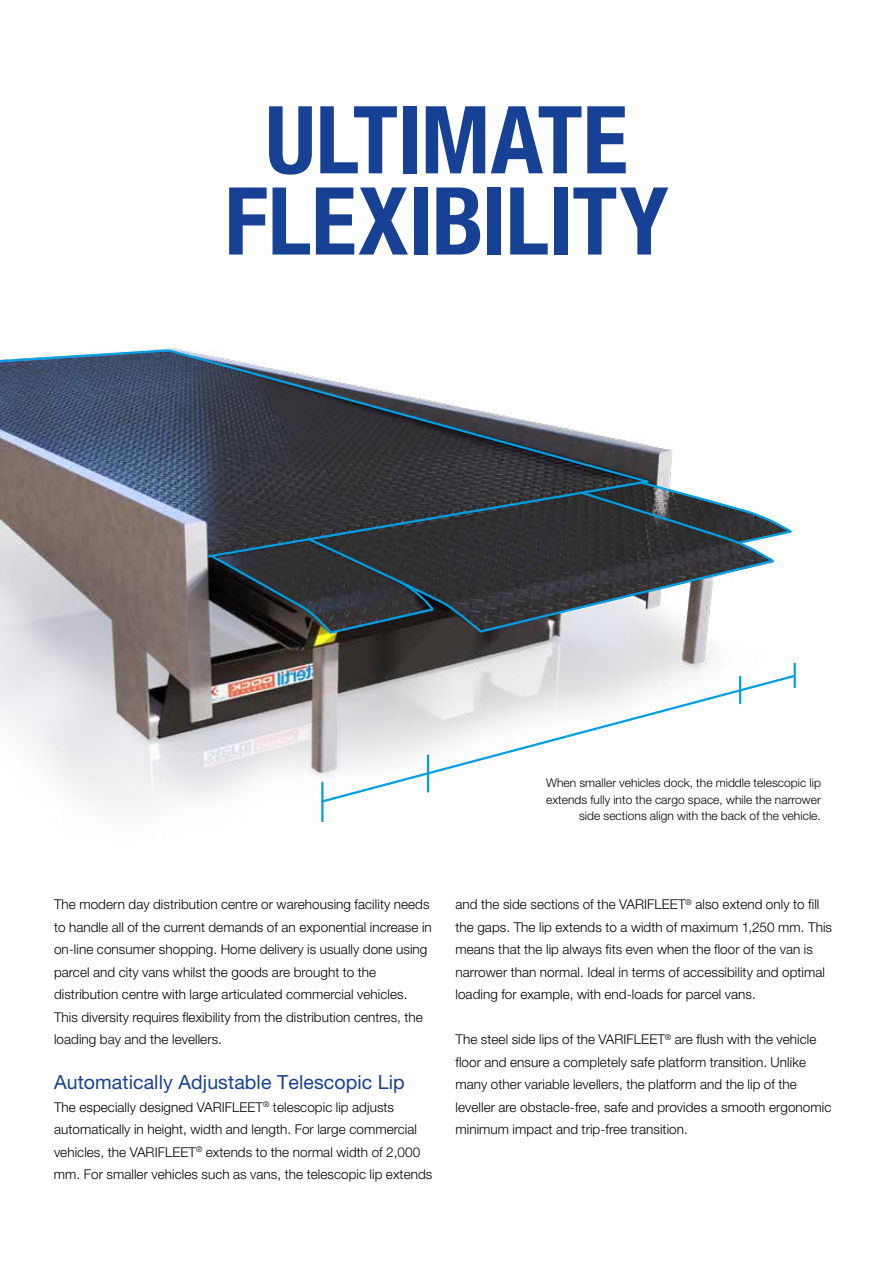
<style>
.page{position:relative;width:893px;height:1263px;background:#fff}
.page>*{position:absolute;margin:0;border:0;box-sizing:border-box;transform-origin:0 0}
.t1{font:700 condensed 93.9px/81.2px "Helvetica Neue LT Pro";letter-spacing:-.005em;color:#164194;text-align:center}
.t2{font:19.5px "Helvetica Neue LT Pro";letter-spacing:.005em;color:#164194}
.t3{font:300 13.5px/22.5px "Helvetica Neue LT Pro";letter-spacing:.005em;color:#000}
.t4{font:300 12px/16.5px "Helvetica Neue LT Pro";letter-spacing:.005em;color:#000;text-align:right}
</style>
<div class="page">
<img style="left:0;top:446px;width:796px;height:377px">
<svg style="left:320px;top:673px;width:476px;height:131px"></svg>
<hr style="left:321px;top:783px;width:2px;height:38px;background:#009fe3">
<hr style="left:794px;top:664px;width:2px;height:23px;background:#009fe3">
<hr style="left:739px;top:677px;width:2px;height:26px;background:#009fe3">
<hr style="left:427px;top:755px;width:2px;height:37px;background:#009fe3">
<svg style="left:0;top:348px;width:658px;height:211px"></svg>
<svg style="left:308px;top:491px;width:467px;height:140px;background:#54595d"></svg>
<svg style="left:210px;top:554px;width:225px;height:81px;background:#30363a"></svg>
<svg style="left:640px;top:481px;width:153px;height:65px"></svg>
<h1 class="t1" style="left:224px;top:98px;width:446px">ULTIMATE<br>FLEXIBILITY</h1>
<p class="t4" style="left:546px;top:774px;width:276px">When smaller vehicles dock, the middle telescopic lip extends fully into the cargo space, while the narrower side sections align with the back of the vehicle.</p>
<p class="t3" style="left:54px;top:893px;width:379px">The modern day distribution centre or warehousing facility needs to handle all of the current demands of an exponential increase in on-line consumer shopping. Home delivery is usually done using parcel and city vans whilst the goods are brought to the distribution centre with large articulated commercial vehicles.<br>This diversity requires flexibility from the distribution centres, the loading bay and the levellers.</p>
<h2 class="t2" style="left:54px;top:1070px;width:352px">Automatically Adjustable Telescopic Lip</h2>
<p class="t3" style="left:54px;top:1095px;width:380px">The especially designed VARIFLEET<sup>®</sup> telescopic lip adjusts automatically in height, width and length. For large commercial vehicles, the VARIFLEET<sup>®</sup> extends to the normal width of 2,000 mm. For smaller vehicles such as vans, the telescopic lip extends</p>
<p class="t3" style="left:455px;top:893px;width:378px">and the side sections of the VARIFLEET<sup>®</sup> also extend only to fill the gaps. The lip extends to a width of maximum 1,250 mm. This means that the lip always fits even when the floor of the van is narrower than normal. Ideal in terms of accessibility and optimal loading for example, with end-loads for parcel vans.</p>
<p class="t3" style="left:455px;top:1028px;width:377px">The steel side lips of the VARIFLEET<sup>®</sup> are flush with the vehicle floor and ensure a completely safe platform transition. Unlike many other variable levellers, the platform and the lip of the leveller are obstacle-free, safe and provides a smooth ergonomic minimum impact and trip-free transition.</p>
</div>
